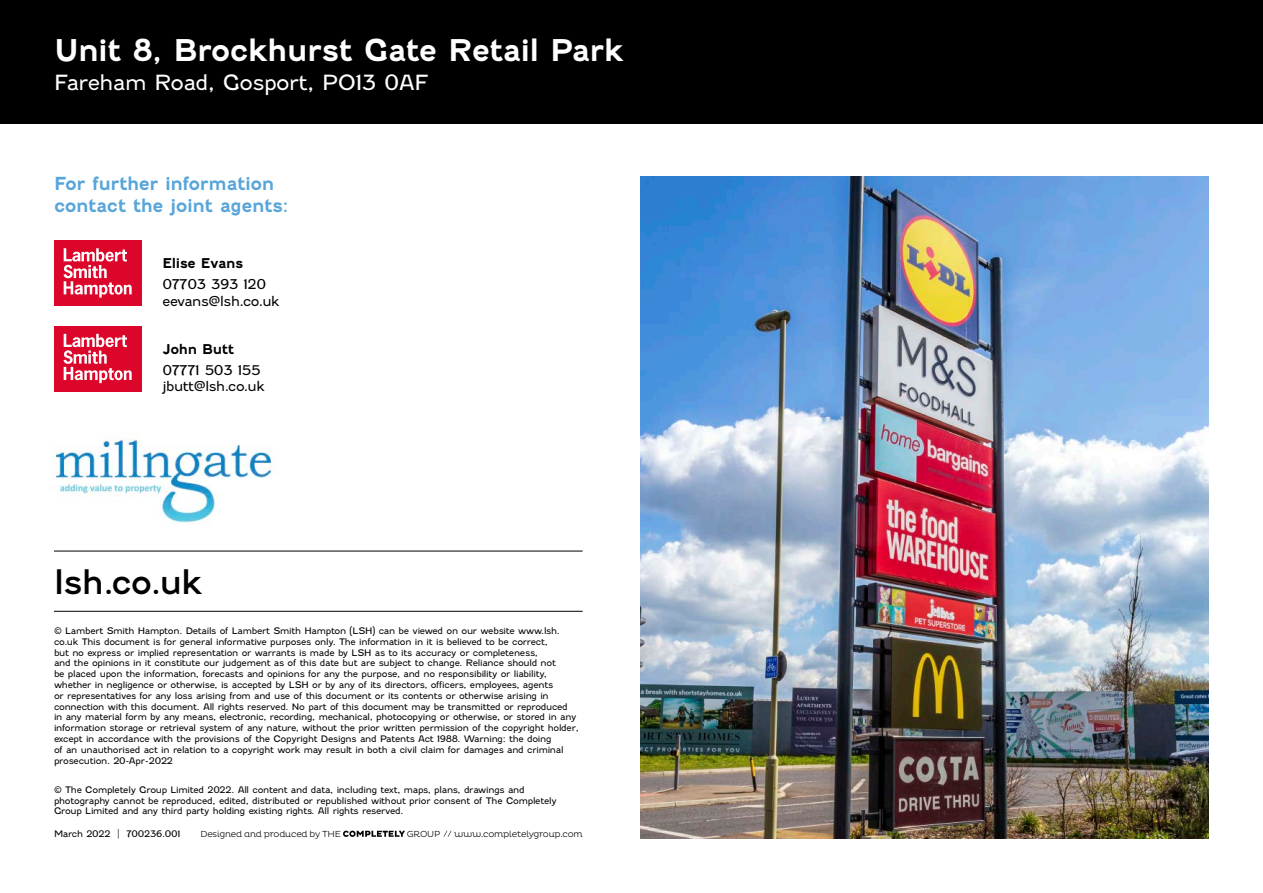
<style>
.page{position:relative;width:1263px;height:893px;background:#fff}
.page>*{position:absolute;margin:0;border:0;box-sizing:border-box;transform-origin:0 0}
.t1{font:33px "Fenwick Rg";letter-spacing:-.03em;color:#000}
.t2{font:700 30px "Fenwick Rg";letter-spacing:-.03em;color:#fff}
.t3{font:21px "Fenwick Lt";letter-spacing:-.03em;color:#fff}
.t4{font:700 18px/21.6px "Fenwick Rg";letter-spacing:-.03em;color:#58a5da}
.t5{font:13.5px/16.5px "Fenwick Lt";letter-spacing:-.03em;color:#000}
.t6{font:700 13.5px "Fenwick Rg";letter-spacing:-.03em;color:#000}
.t7{font:9px/10.8px "Fenwick Lt";letter-spacing:-.03em;color:#000}
.t8{font:300 9px "Pluto";letter-spacing:-.025em;color:#000}
</style>
<div class="page">
<div style="left:0;top:0;width:1263px;height:124px;background:#000"></div>
<div style="left:54px;top:240px;width:87px;height:66px;background:#dc052a"></div>
<svg style="left:64px;top:248px;width:68px;height:50px"></svg>
<div style="left:54px;top:326px;width:87px;height:65px;background:#dc052a"></div>
<svg style="left:64px;top:334px;width:68px;height:49px"></svg>
<svg style="left:444px;top:831px;width:7px;height:6px"></svg>
<svg style="left:343px;top:831px;width:62px;height:6px"></svg>
<img style="left:640px;top:176px;width:569px;height:663px">
<hr style="left:54px;top:551px;width:529px;height:1px;background:#000">
<hr style="left:54px;top:611px;width:529px;height:1px;background:#000">
<img style="left:53px;top:438px;width:224px;height:85px">
<h2 class="t2" style="left:54px;top:32px;width:572px">Unit 8, Brockhurst Gate Retail Park</h2>
<h3 class="t3" style="left:54px;top:70px;width:376px">Fareham Road, Gosport, PO13 0AF</h3>
<h3 class="t4" style="left:54px;top:173px;width:236px">For further information contact the joint agents:</h3>
<h3 class="t6" style="left:162px;top:255px;width:82px">Elise Evans</h3>
<h3 class="t5" style="left:162px;top:276px;width:119px">07703 393 120 eevans@lsh.co.uk</h3>
<h3 class="t6" style="left:162px;top:341px;width:73px">John Butt</h3>
<h3 class="t5" style="left:162px;top:362px;width:104px">07771 503 155 jbutt@lsh.co.uk</h3>
<h1 class="t1" style="left:54px;top:562px;width:150px">lsh.co.uk</h1>
<p class="t7" style="left:54px;top:625px;width:526px">© Lambert Smith Hampton. Details of Lambert Smith Hampton (LSH) can be viewed on our website www.lsh. co.uk This document is for general informative purposes only. The information in it is believed to be correct,<br>but no express or implied representation or warrants is made by LSH as to its accuracy or completeness,<br>and the opinions in it constitute our judgement as of this date but are subject to change. Reliance should not<br>be placed upon the information, forecasts and opinions for any the purpose, and no responsibility or liability, whether in negligence or otherwise, is accepted by LSH or by any of its directors, officers, employees, agents<br>or representatives for any loss arising from and use of this document or its contents or otherwise arising in connection with this document. All rights reserved. No part of this document may be transmitted or reproduced<br>in any material form by any means, electronic, recording, mechanical, photocopying or otherwise, or stored in any information storage or retrieval system of any nature, without the prior written permission of the copyright holder, except in accordance with the provisions of the Copyright Designs and Patents Act 1988. Warning: the doing<br>of an unauthorised act in relation to a copyright work may result in both a civil claim for damages and criminal prosecution. 20-Apr-2022</p>
<p class="t7" style="left:54px;top:784px;width:504px">© The Completely Group Limited 2022. All content and data, including text, maps, plans, drawings and photography cannot be reproduced, edited, distributed or republished without prior consent of The Completely<br>Group Limited and any third party holding existing rights. All rights reserved.</p>
<p class="t7" style="left:54px;top:828px;width:128px">March 2022 | 700236.001</p>
<p class="t8" style="left:200px;top:829px;width:142px">Designed and produced by THE</p>
<p class="t8" style="left:407px;top:829px;width:35px">GROUP</p>
<p class="t8" style="left:454px;top:829px;width:130px">www.completelygroup.com</p>
</div>
